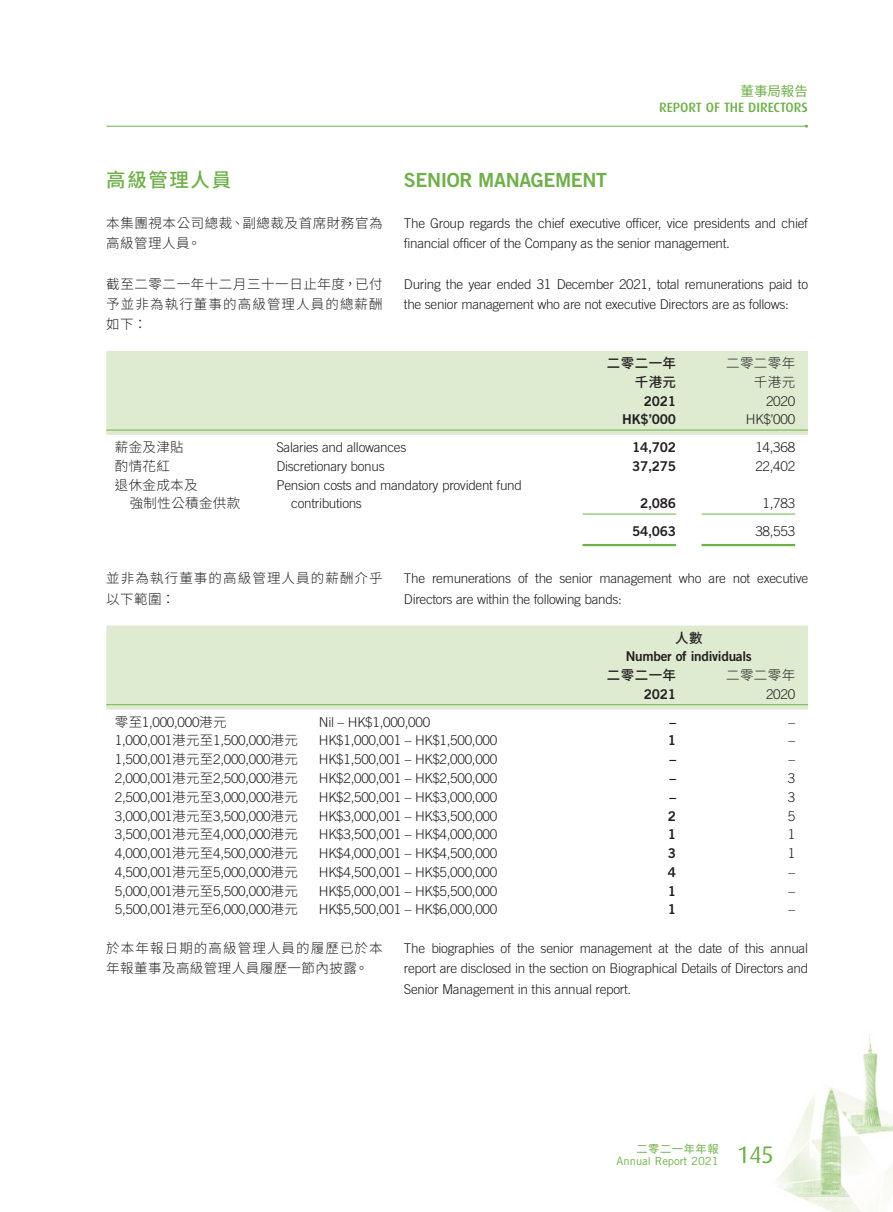
<style>
.page{position:relative;width:893px;height:1212px;background:#fff}
.page>*{position:absolute;margin:0;border:0;box-sizing:border-box;transform-origin:0 0}
.Heading_1{font:19.5px "Trade Gothic LT Std Bd 2";letter-spacing:-.02em;color:#6fb048}
.C_Heading_1{font:500 19.5px "Source Han Sans TC";letter-spacing:.08em;color:#6fb048}
.Body_Text{font:300 13.5px/20.2px "Trade Gothic LT Std";letter-spacing:-.02em;color:#231f20}
.C_Body_Text{font:300 13.5px/20.2px "Source Han Sans TC";letter-spacing:.045em;color:#231f20}
.Body_Text-2{font:13.5px "Trade Gothic LT Std Bd 2";letter-spacing:-.02em;color:#231f20}
.C_Body_Text-2{font:300 13.5px/20.2px "Source Han Sans TC";letter-spacing:.08em;color:#231f20}
.Body_Text-3{font:300 13.5px/18.8px "Source Han Sans TC";letter-spacing:.03em;color:#231f20}
.t1{font:500 13.5px "Dax";letter-spacing:-.005em;color:#6fb048}
.Body_Text-4{font:500 13.5px "Source Han Sans TC";letter-spacing:.03em;color:#231f20}
.t2{font:13.5px "Source Han Sans TC";letter-spacing:-.005em;color:#6fb048}
.t3{font:11.25px "Trade Gothic LT Std";color:#6fb048}
.t4{font:11.25px "Source Han Sans TC";letter-spacing:.05em;color:#6fb048}
.s1{font-family:"Source Han Sans TC"}
</style>
<div class="page">
<img style="left:106px;top:124px;width:787px;height:1088px">
<hr style="left:106px;top:126px;width:700px;height:1px;background:#6fb048">
<div style="left:106px;top:351px;width:702px;height:84px;background:#deebd0"></div>
<hr style="left:106px;top:430px;width:170px;height:1px;background:#6fb048">
<hr style="left:276px;top:430px;width:294px;height:1px;background:#6fb048">
<hr style="left:570px;top:430px;width:119px;height:1px;background:#6fb048">
<hr style="left:689px;top:430px;width:119px;height:1px;background:#6fb048">
<hr style="left:583px;top:514px;width:93px;height:1px;background:#6fb048">
<hr style="left:702px;top:514px;width:93px;height:1px;background:#6fb048">
<hr style="left:583px;top:544px;width:93px;height:2px;background:#6fb048">
<hr style="left:702px;top:544px;width:93px;height:2px;background:#6fb048">
<div style="left:106px;top:625px;width:702px;height:84px;background:#deebd0"></div>
<hr style="left:106px;top:704px;width:213px;height:1px;background:#6fb048">
<hr style="left:319px;top:704px;width:251px;height:1px;background:#6fb048">
<hr style="left:570px;top:704px;width:119px;height:1px;background:#6fb048">
<hr style="left:689px;top:704px;width:119px;height:1px;background:#6fb048">
<p class="t2" style="left:741px;top:84px;width:69px">董事局報告</p>
<p class="t1" style="left:659px;top:99px;width:150px">REPORT OF THE DIRECTORS</p>
<p class="C_Heading_1" style="left:106px;top:169px;width:126px">高級管理人員</p>
<p class="C_Body_Text" style="left:106px;top:213px;width:278px">本集團視本公司總裁、副總裁及首席財務官為高級管理人員。</p>
<p class="C_Body_Text" style="left:106px;top:274px;width:278px;text-align:justify">截至二零二一年十二月三十一日止年度，已付予並非為執行董事的高級管理人員的總薪酬如下：</p>
<p class="Heading_1" style="left:404px;top:168px;width:205px">SENIOR MANAGEMENT</p>
<p class="Body_Text" style="left:404px;top:213px;width:406px">The Group regards the chief executive officer, vice presidents and chief financial officer of the Company as the senior management.</p>
<p class="Body_Text" style="left:404px;top:273px;width:406px">During the year ended 31 December 2021, total remunerations paid to the senior management who are not executive Directors are as follows:</p>
<p class="Body_Text-4" style="left:607px;top:355px;width:71px">二零二一年</p>
<p class="Body_Text-3" style="left:726px;top:354px;width:71px">二零二零年</p>
<p class="Body_Text-4" style="left:635px;top:374px;width:43px">千港元</p>
<p class="Body_Text-3" style="left:754px;top:373px;width:43px">千港元</p>
<p class="Body_Text-2" style="left:644px;top:392px;width:34px">2021</p>
<p class="Body_Text" style="left:766px;top:390px;width:31px">2020</p>
<p class="Body_Text-2" style="left:622px;top:411px;width:55px">HK$’000</p>
<p class="Body_Text" style="left:746px;top:409px;width:51px">HK$’000</p>
<p class="Body_Text-3" style="left:115px;top:438px;width:71px">薪金及津貼</p>
<p class="Body_Text" style="left:276px;top:437px;width:131px">Salaries and allowances</p>
<p class="Body_Text-2" style="left:632px;top:439px;width:46px">14,702</p>
<p class="Body_Text" style="left:755px;top:437px;width:41px">14,368</p>
<p class="Body_Text-3" style="left:115px;top:457px;width:57px">酌情花紅</p>
<p class="Body_Text" style="left:276px;top:456px;width:110px">Discretionary bonus</p>
<p class="Body_Text-2" style="left:632px;top:458px;width:46px">37,275</p>
<p class="Body_Text" style="left:755px;top:456px;width:41px">22,402</p>
<p class="Body_Text-3" style="left:130px;top:475px;width:112px;text-indent:-15px">退休金成本及<br>強制性公積金供款</p>
<p class="Body_Text" style="left:291px;top:475px;width:232px;line-height:18.8px;text-indent:-15px">Pension costs and mandatory provident fund contributions</p>
<p class="Body_Text-2" style="left:640px;top:495px;width:38px">2,086</p>
<p class="Body_Text" style="left:763px;top:493px;width:34px">1,783</p>
<p class="Body_Text-2" style="left:632px;top:523px;width:46px">54,063</p>
<p class="Body_Text" style="left:755px;top:521px;width:41px">38,553</p>
<p class="Body_Text" style="left:404px;top:568px;width:406px">The remunerations of the senior management who are not executive<br>Directors are within the following bands:</p>
<p class="Body_Text-4" style="left:675px;top:630px;width:29px">人數</p>
<p class="Body_Text-2" style="left:626px;top:648px;width:128px">Number of individuals</p>
<p class="Body_Text-4" style="left:607px;top:668px;width:71px">二零二一年</p>
<p class="Body_Text-3" style="left:726px;top:666px;width:71px">二零二零年</p>
<p class="Body_Text-2" style="left:644px;top:686px;width:34px">2021</p>
<p class="Body_Text" style="left:766px;top:684px;width:31px">2020</p>
<p class="C_Body_Text-2" style="left:106px;top:569px;width:278px">並非為執行董事的高級管理人員的薪酬介乎以下範圍：</p>
<p class="Body_Text" style="left:115px;top:712px;width:113px"><span class="s1">零至</span>1,000,000<span class="s1">港元</span></p>
<p class="Body_Text" style="left:319px;top:712px;width:113px">Nil – HK$1,000,000</p>
<p class="Body_Text-2" style="left:669px;top:713px;width:8px">–</p>
<p class="Body_Text" style="left:788px;top:712px;width:8px">–</p>
<p class="Body_Text" style="left:115px;top:730px;width:185px">1,000,001<span class="s1">港元至</span>1,500,000<span class="s1">港元</span></p>
<p class="Body_Text" style="left:319px;top:730px;width:180px">HK$1,000,001 – HK$1,500,000</p>
<p class="Body_Text-2" style="left:668px;top:732px;width:10px">1</p>
<p class="Body_Text" style="left:788px;top:730px;width:8px">–</p>
<p class="Body_Text" style="left:115px;top:749px;width:185px">1,500,001<span class="s1">港元至</span>2,000,000<span class="s1">港元</span></p>
<p class="Body_Text" style="left:319px;top:749px;width:180px">HK$1,500,001 – HK$2,000,000</p>
<p class="Body_Text-2" style="left:669px;top:751px;width:8px">–</p>
<p class="Body_Text" style="left:788px;top:749px;width:8px">–</p>
<p class="Body_Text" style="left:115px;top:768px;width:185px">2,000,001<span class="s1">港元至</span>2,500,000<span class="s1">港元</span></p>
<p class="Body_Text" style="left:319px;top:768px;width:180px">HK$2,000,001 – HK$2,500,000</p>
<p class="Body_Text-2" style="left:669px;top:770px;width:8px">–</p>
<p class="Body_Text" style="left:788px;top:768px;width:9px">3</p>
<p class="Body_Text" style="left:115px;top:787px;width:185px">2,500,001<span class="s1">港元至</span>3,000,000<span class="s1">港元</span></p>
<p class="Body_Text" style="left:319px;top:787px;width:180px">HK$2,500,001 – HK$3,000,000</p>
<p class="Body_Text-2" style="left:669px;top:788px;width:8px">–</p>
<p class="Body_Text" style="left:788px;top:787px;width:9px">3</p>
<p class="Body_Text" style="left:115px;top:805px;width:185px">3,000,001<span class="s1">港元至</span>3,500,000<span class="s1">港元</span></p>
<p class="Body_Text" style="left:319px;top:805px;width:180px">HK$3,000,001 – HK$3,500,000</p>
<p class="Body_Text-2" style="left:668px;top:807px;width:10px">2</p>
<p class="Body_Text" style="left:788px;top:805px;width:9px">5</p>
<p class="Body_Text" style="left:115px;top:824px;width:185px">3,500,001<span class="s1">港元至</span>4,000,000<span class="s1">港元</span></p>
<p class="Body_Text" style="left:319px;top:824px;width:180px">HK$3,500,001 – HK$4,000,000</p>
<p class="Body_Text-2" style="left:668px;top:826px;width:10px">1</p>
<p class="Body_Text" style="left:788px;top:824px;width:9px">1</p>
<p class="Body_Text" style="left:115px;top:843px;width:185px">4,000,001<span class="s1">港元至</span>4,500,000<span class="s1">港元</span></p>
<p class="Body_Text" style="left:319px;top:843px;width:180px">HK$4,000,001 – HK$4,500,000</p>
<p class="Body_Text-2" style="left:668px;top:845px;width:10px">3</p>
<p class="Body_Text" style="left:788px;top:843px;width:9px">1</p>
<p class="Body_Text" style="left:115px;top:862px;width:185px">4,500,001<span class="s1">港元至</span>5,000,000<span class="s1">港元</span></p>
<p class="Body_Text" style="left:319px;top:862px;width:180px">HK$4,500,001 – HK$5,000,000</p>
<p class="Body_Text-2" style="left:668px;top:863px;width:10px">4</p>
<p class="Body_Text" style="left:788px;top:862px;width:8px">–</p>
<p class="Body_Text" style="left:115px;top:880px;width:185px">5,000,001<span class="s1">港元至</span>5,500,000<span class="s1">港元</span></p>
<p class="Body_Text" style="left:319px;top:880px;width:180px">HK$5,000,001 – HK$5,500,000</p>
<p class="Body_Text-2" style="left:668px;top:882px;width:10px">1</p>
<p class="Body_Text" style="left:788px;top:880px;width:8px">–</p>
<p class="Body_Text" style="left:115px;top:899px;width:185px">5,500,001<span class="s1">港元至</span>6,000,000<span class="s1">港元</span></p>
<p class="Body_Text" style="left:319px;top:899px;width:180px">HK$5,500,001 – HK$6,000,000</p>
<p class="Body_Text-2" style="left:668px;top:901px;width:10px">1</p>
<p class="Body_Text" style="left:788px;top:899px;width:8px">–</p>
<p class="Body_Text" style="left:404px;top:938px;width:406px;text-align:justify">The biographies of the senior management at the date of this annual report are disclosed in the section on Biographical Details of Directors and Senior Management in this annual report.</p>
<p class="C_Body_Text-2" style="left:106px;top:938px;width:278px">於本年報日期的高級管理人員的履歷已於本年報董事及高級管理人員履歷一節內披露。</p>
<p class="t4" style="left:636px;top:1143px;width:84px">二零二一年年報</p>
<p class="t3" style="left:617px;top:1154px;width:159px">Annual Report 2021 <sup>145</sup></p>
</div>
